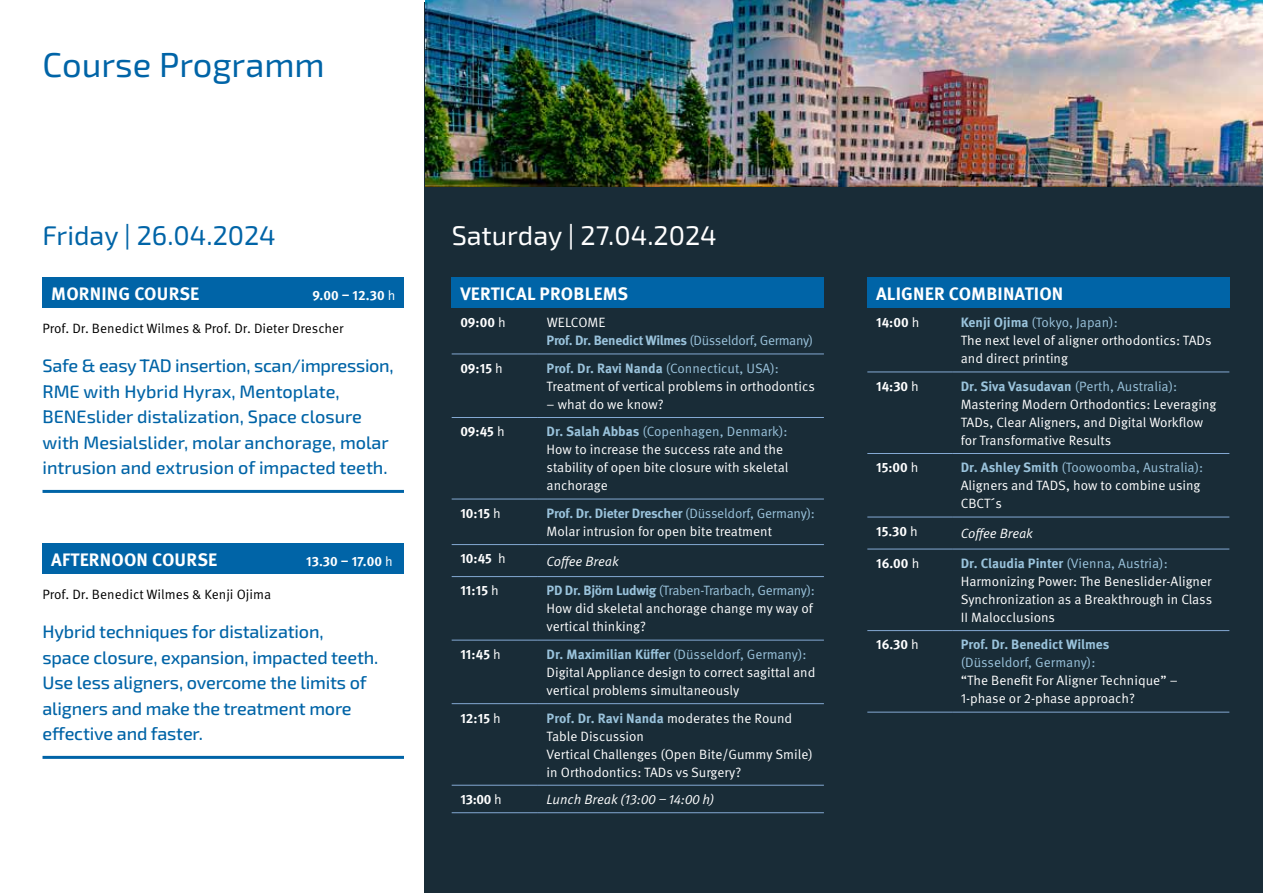
<style>
.page{position:relative;width:1263px;height:893px;background:#fff}
.page>*{position:absolute;margin:0;border:0;box-sizing:border-box;transform-origin:0 0}
.t1{font:34.5px "Exo 2";color:#0064a7}
.t2{font:27px "Exo 2";color:#fff}
.t3{font:27px "Exo 2";color:#0064a7}
.t4{font:18px/25.5px "Exo 2";letter-spacing:-.01em;color:#0064a7}
.t5{font:700 18px "Meta Pro";letter-spacing:.01em;color:#fff}
.t6{font:13.5px/18px "Meta Pro Norm";color:#fff}
.t7{font:700 13.5px "Meta Pro";letter-spacing:-.015em;color:#9ac3dc}
.t8{font:700 13.5px "Meta Pro";color:#fff}
.t9{font:13.5px "Meta Pro Norm";color:#000}
.t10{font:13.5px "Meta Pro Norm Ita";letter-spacing:-.01em;color:#fff}
.t11{font:13.5px "Meta Pro Norm";color:#9ac3dc}
.s1{font-family:"Meta Pro Norm";font-weight:400}
.s2{font-family:"Meta Pro";font-weight:700;color:#9ac3dc}
.s3{color:#9ac3dc}
.s4{font-family:"Meta Pro Norm";font-weight:400;color:#fff}
</style>
<div class="page">
<div style="left:425px;top:3px;width:838px;height:890px;background:#192c37"></div>
<img style="left:426px;top:0;width:837px;height:186px">
<div style="left:452px;top:277px;width:372px;height:31px;background:#0064a7"></div>
<hr style="left:452px;top:354px;width:86px;height:1px;background:#84a9d3">
<hr style="left:538px;top:354px;width:286px;height:1px;background:#84a9d3">
<hr style="left:452px;top:417px;width:86px;height:1px;background:#84a9d3">
<hr style="left:538px;top:417px;width:286px;height:1px;background:#84a9d3">
<hr style="left:452px;top:499px;width:86px;height:1px;background:#84a9d3">
<hr style="left:538px;top:499px;width:286px;height:1px;background:#84a9d3">
<hr style="left:452px;top:544px;width:86px;height:1px;background:#84a9d3">
<hr style="left:538px;top:544px;width:286px;height:1px;background:#84a9d3">
<hr style="left:452px;top:576px;width:86px;height:1px;background:#84a9d3">
<hr style="left:538px;top:576px;width:286px;height:1px;background:#84a9d3">
<hr style="left:452px;top:640px;width:86px;height:1px;background:#84a9d3">
<hr style="left:538px;top:640px;width:286px;height:1px;background:#84a9d3">
<hr style="left:452px;top:703px;width:86px;height:1px;background:#84a9d3">
<hr style="left:538px;top:703px;width:286px;height:1px;background:#84a9d3">
<hr style="left:452px;top:785px;width:86px;height:1px;background:#84a9d3">
<hr style="left:538px;top:785px;width:286px;height:1px;background:#84a9d3">
<hr style="left:452px;top:812px;width:86px;height:1px;background:#84a9d3">
<hr style="left:538px;top:812px;width:286px;height:1px;background:#84a9d3">
<div style="left:43px;top:277px;width:361px;height:31px;background:#0064a7"></div>
<div style="left:867px;top:277px;width:362px;height:31px;background:#0064a7"></div>
<hr style="left:867px;top:372px;width:85px;height:1px;background:#84a9d3">
<hr style="left:952px;top:372px;width:277px;height:1px;background:#84a9d3">
<hr style="left:867px;top:453px;width:85px;height:1px;background:#84a9d3">
<hr style="left:952px;top:453px;width:277px;height:1px;background:#84a9d3">
<hr style="left:867px;top:517px;width:85px;height:1px;background:#84a9d3">
<hr style="left:952px;top:517px;width:277px;height:1px;background:#84a9d3">
<hr style="left:867px;top:549px;width:85px;height:1px;background:#84a9d3">
<hr style="left:952px;top:549px;width:277px;height:1px;background:#84a9d3">
<hr style="left:867px;top:630px;width:85px;height:1px;background:#84a9d3">
<hr style="left:952px;top:630px;width:277px;height:1px;background:#84a9d3">
<hr style="left:867px;top:712px;width:85px;height:1px;background:#84a9d3">
<hr style="left:952px;top:712px;width:277px;height:1px;background:#84a9d3">
<div style="left:43px;top:543px;width:361px;height:31px;background:#0064a7"></div>
<hr style="left:43px;top:756px;width:361px;height:3px;background:#0064a7">
<hr style="left:43px;top:490px;width:361px;height:3px;background:#0064a7">
<h1 class="t1" style="left:43px;top:41px;width:284px">Course Programm</h1>
<h2 class="t3" style="left:43px;top:217px;width:235px">Friday | 26.04.2024</h2>
<h2 class="t2" style="left:452px;top:217px;width:267px">Saturday | 27.04.2024</h2>
<h3 class="t5" style="left:51px;top:279px;width:150px">MORNING COURSE</h3>
<p class="t8" style="left:312px;top:284px;width:84px">9.00 – 12.30 <span class="s1">h</span></p>
<h3 class="t5" style="left:876px;top:279px;width:189px">ALIGNER COMBINATION</h3>
<p class="t8" style="left:876px;top:312px;width:45px">14:00 <span class="s1">h</span></p>
<p class="t6" style="left:961px;top:313px;width:252px"><span class="s2">Kenji Ojima</span> <span class="s3">(Tokyo, Japan):<br></span>The next level of aligner orthodontics: TADs and direct printing</p>
<p class="t8" style="left:876px;top:376px;width:44px">14:30 <span class="s1">h</span></p>
<p class="t6" style="left:961px;top:376px;width:257px"><span class="s2">Dr. Siva Vasudavan</span> <span class="s3">(Perth, Australia):<br></span>Mastering Modern Orthodontics: Leveraging TADs, Clear Aligners, and Digital Workflow for Transformative Results</p>
<p class="t8" style="left:876px;top:457px;width:44px">15:00 <span class="s1">h</span></p>
<p class="t6" style="left:961px;top:458px;width:244px"><span class="s2">Dr. Ashley Smith</span> <span class="s3">(Toowoomba, Australia):<br></span>Aligners and TADS, how to combine using<br>CBCT´s</p>
<p class="t8" style="left:876px;top:521px;width:43px">15.30 <span class="s1">h</span></p>
<p class="t10" style="left:961px;top:523px;width:73px">Coffee Break</p>
<p class="t8" style="left:876px;top:553px;width:45px">16.00 <span class="s1">h</span></p>
<p class="t6" style="left:961px;top:553px;width:253px"><span class="s2">Dr. Claudia Pinter</span> <span class="s3">(Vienna, Austria):<br></span>Harmonizing Power: The Beneslider-Aligner Synchronization as a Breakthrough in Class II Malocclusions</p>
<p class="t8" style="left:876px;top:634px;width:44px">16.30 <span class="s1">h</span></p>
<p class="t7" style="left:961px;top:634px;width:150px">Prof. Dr. Benedict Wilmes</p>
<p class="t11" style="left:961px;top:652px;width:136px">(Düsseldorf, Germany):</p>
<p class="t6" style="left:961px;top:671px;width:218px">“The Benefit For Aligner Technique” –<br>1-phase or 2-phase approach?</p>
<h3 class="t5" style="left:460px;top:279px;width:169px">VERTICAL PROBLEMS</h3>
<p class="t8" style="left:460px;top:312px;width:47px">09:00 <span class="s1">h</span></p>
<p class="t6" style="left:547px;top:313px;width:60px">WELCOME</p>
<p class="t7" style="left:547px;top:330px;width:268px">Prof. Dr. Benedict Wilmes <span class="s1">(Düsseldorf, Germany)</span></p>
<p class="t8" style="left:460px;top:358px;width:44px">09:15 <span class="s1">h</span></p>
<p class="t6" style="left:547px;top:358px;width:270px"><span class="s2">Prof. Dr. Ravi Nanda</span> <span class="s3">(Connecticut, USA):<br></span>Treatment of vertical problems in orthodontics</p>
<p class="t6" style="left:547px;top:394px;width:119px">– what do we know?</p>
<p class="t8" style="left:460px;top:421px;width:46px">09:45 <span class="s1">h</span></p>
<p class="t6" style="left:547px;top:422px;width:243px"><span class="s2">Dr. Salah Abbas</span> <span class="s3">(Copenhagen, Denmark):<br></span>How to increase the success rate and the stability of open bite closure with skeletal anchorage</p>
<p class="t8" style="left:460px;top:503px;width:42px">10:15 <span class="s1">h</span></p>
<p class="t7" style="left:547px;top:503px;width:270px">Prof. Dr. Dieter Drescher <span class="s1">(Düsseldorf, Germany):</span></p>
<p class="t6" style="left:547px;top:521px;width:227px">Molar intrusion for open bite treatment</p>
<p class="t8" style="left:460px;top:548px;width:47px">10:45 <span class="s1">h</span></p>
<p class="t10" style="left:547px;top:551px;width:73px">Coffee Break</p>
<p class="t8" style="left:460px;top:580px;width:40px">11:15 <span class="s1">h</span></p>
<p class="t6" style="left:547px;top:581px;width:270px"><span class="s2">PD Dr. Björn Ludwig</span> <span class="s3">(Traben-Trarbach, Germany):<br></span>How did skeletal anchorage change my way of vertical thinking?</p>
<p class="t8" style="left:460px;top:644px;width:42px">11:45 <span class="s1">h</span></p>
<p class="t6" style="left:547px;top:644px;width:270px"><span class="s2">Dr. Maximilian Küffer</span> <span class="s3">(Düsseldorf, Germany):<br></span>Digital Appliance design to correct sagittal and vertical problems simultaneously</p>
<p class="t8" style="left:460px;top:707px;width:42px">12:15 <span class="s1">h</span></p>
<p class="t7" style="left:547px;top:707px;width:247px">Prof. Dr. Ravi Nanda <span class="s4">moderates the Round</span></p>
<p class="t6" style="left:547px;top:726px;width:268px">Table Discussion<br>Vertical Challenges (Open Bite/Gummy Smile) in Orthodontics: TADs vs Surgery?</p>
<p class="t8" style="left:460px;top:789px;width:43px">13:00 <span class="s1">h</span></p>
<p class="t10" style="left:547px;top:789px;width:169px">Lunch Break (13:00 – 14:00 h)</p>
<p class="t9" style="left:43px;top:318px;width:303px">Prof. Dr. Benedict Wilmes &amp; Prof. Dr. Dieter Drescher</p>
<h3 class="t4" style="left:43px;top:353px;width:353px">Safe &amp; easy TAD insertion, scan/impression, RME with Hybrid Hyrax, Mentoplate, BENEslider distalization, Space closure with Mesialslider, molar anchorage, molar intrusion and extrusion of impacted teeth.</h3>
<h3 class="t5" style="left:51px;top:545px;width:167px">AFTERNOON COURSE</h3>
<p class="t8" style="left:306px;top:550px;width:88px">13.30 – 17.00 <span class="s1">h</span></p>
<p class="t9" style="left:43px;top:584px;width:230px">Prof. Dr. Benedict Wilmes &amp; Kenji Ojima</p>
<h3 class="t4" style="left:43px;top:618px;width:337px">Hybrid techniques for distalization,<br>space closure, expansion, impacted teeth.<br>Use less aligners, overcome the limits of aligners and make the treatment more effective and faster.</h3>
</div>
